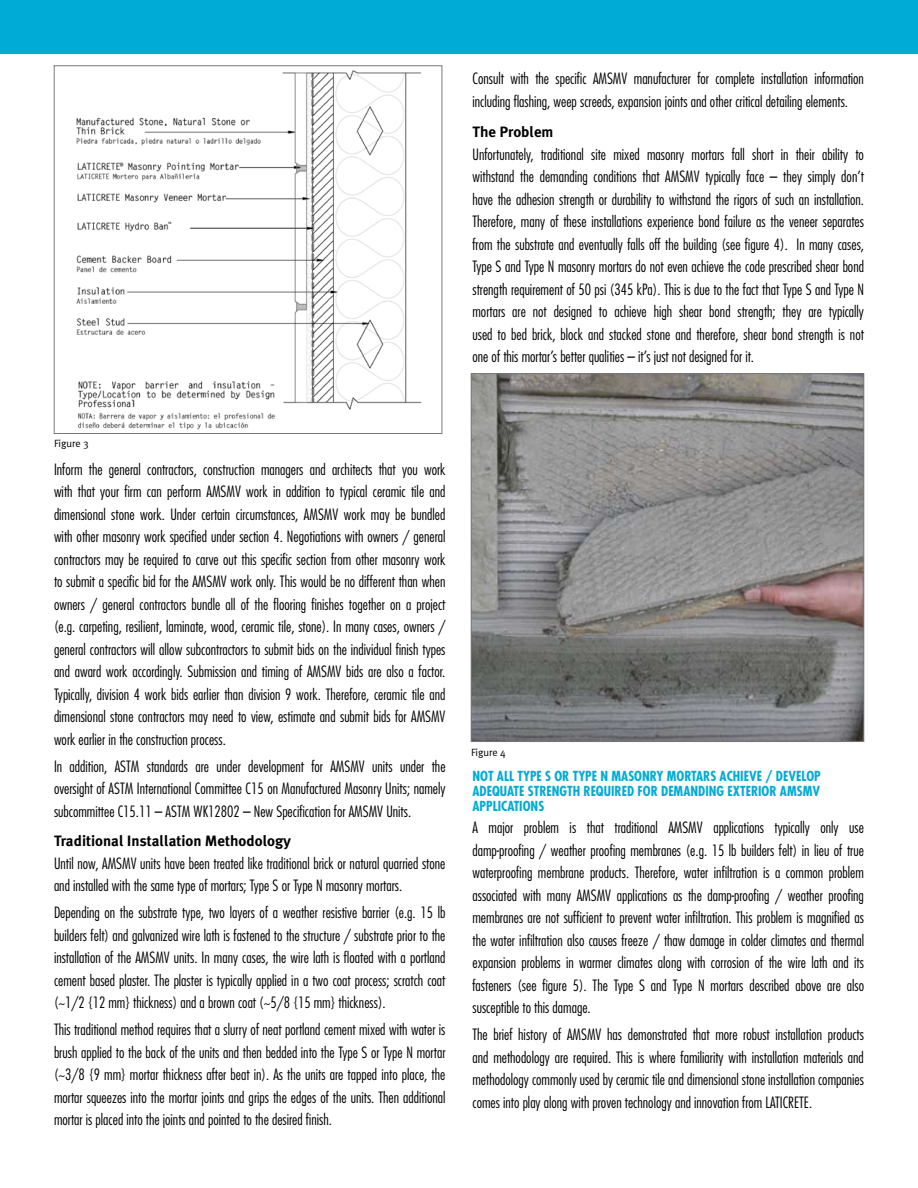
<style>
.page{position:relative;width:918px;height:1188px;background:#fff}
.page>*{position:absolute;margin:0;border:0;box-sizing:border-box;transform-origin:0 0}
.t1{font:300 condensed 15.15px/22.5px "Futura";color:#000;text-align:justify}
.t2{font:700 15px "Meta Plus";color:#000}
.t3{font:700 condensed 13.5px "Futura";color:#00acd5}
.t4{font:10.5px "Meta Plus Normal";letter-spacing:-.005em;color:#000}
</style>
<div class="page">
<div style="left:0;top:0;width:918px;height:54px;background:#00acd5"></div>
<img style="left:76px;top:70px;width:346px;height:360px">
<div style="left:54px;top:66px;width:388px;height:368px;border:1px solid #76787a"></div>
<img style="left:473px;top:376px;width:389px;height:364px">
<div style="left:471px;top:374px;width:393px;height:368px;border:1px solid #76787a"></div>
<p class="t1" style="left:473px;top:67px;width:393px">Consult with the specific AMSMV manufacturer for complete installation information including flashing, weep screeds, expansion joints and other critical detailing elements.</p>
<p class="t2" style="left:472px;top:124px;width:83px">The Problem</p>
<p class="t1" style="left:472px;top:143px;width:393px">Unfortunately, traditional site mixed masonry mortars fall short in their ability to withstand the demanding conditions that AMSMV typically face – they simply don’t have the adhesion strength or durability to withstand the rigors of such an installation.<br>Therefore, many of these installations experience bond failure as the veneer separates from the substrate and eventually falls off the building (see figure 4). In many cases, Type S and Type N masonry mortars do not even achieve the code prescribed shear bond strength requirement of 50 psi (345 kPa). This is due to the fact that Type S and Type N mortars are not designed to achieve high shear bond strength; they are typically used to bed brick, block and stacked stone and therefore, shear bond strength is not one of this mortar’s better qualities – it’s just not designed for it.</p>
<p class="t4" style="left:54px;top:438px;width:36px">Figure 3</p>
<p class="t1" style="left:54px;top:458px;width:393px">Inform the general contractors, construction managers and architects that you work with that your firm can perform AMSMV work in addition to typical ceramic tile and dimensional stone work. Under certain circumstances, AMSMV work may be bundled with other masonry work specified under section 4. Negotiations with owners / general contractors may be required to carve out this specific section from other masonry work to submit a specific bid for the AMSMV work only. This would be no different than when owners / general contractors bundle all of the flooring finishes together on a project (e.g. carpeting, resilient, laminate, wood, ceramic tile, stone). In many cases, owners / general contractors will allow subcontractors to submit bids on the individual finish types and award work accordingly. Submission and timing of AMSMV bids are also a factor.<br>Typically, division 4 work bids earlier than division 9 work. Therefore, ceramic tile and dimensional stone contractors may need to view, estimate and submit bids for AMSMV work earlier in the construction process.</p>
<p class="t1" style="left:54px;top:755px;width:393px">In addition, ASTM standards are under development for AMSMV units under the oversight of ASTM International Committee C15 on Manufactured Masonry Units; namely subcommittee C15.11 – ASTM WK12802 – New Specification for AMSMV Units.</p>
<p class="t2" style="left:54px;top:832px;width:238px">Traditional Installation Methodology</p>
<p class="t1" style="left:54px;top:852px;width:393px">Until now, AMSMV units have been treated like traditional brick or natural quarried stone and installed with the same type of mortars; Type S or Type N masonry mortars.</p>
<p class="t1" style="left:54px;top:901px;width:393px">Depending on the substrate type, two layers of a weather resistive barrier (e.g. 15 lb builders felt) and galvanized wire lath is fastened to the structure / substrate prior to the installation of the AMSMV units. In many cases, the wire lath is floated with a portland cement based plaster. The plaster is typically applied in a two coat process; scratch coat (~1/2 {12 mm} thickness) and a brown coat (~5/8 {15 mm} thickness).</p>
<p class="t1" style="left:54px;top:1018px;width:393px">This traditional method requires that a slurry of neat portland cement mixed with water is brush applied to the back of the units and then bedded into the Type S or Type N mortar (~3/8 {9 mm} mortar thickness after beat in). As the units are tapped into place, the mortar squeezes into the mortar joints and grips the edges of the units. Then additional mortar is placed into the joints and pointed to the desired finish.</p>
<p class="t4" style="left:471px;top:746px;width:36px">Figure 4</p>
<p class="t3" style="left:472px;top:768px;width:220px">NOT ALL TYPE S OR TYPE N MASONRY MORTAR</p>
<p class="t3" style="left:710px;top:768px;width:37px">S ACHIEVE</p>
<p class="t3" style="left:765px;top:768px;width:18px">/ DEVEL</p>
<p class="t3" style="left:806px;top:768px;width:15px">OP</p>
<p class="t3" style="left:472px;top:783px;width:146px">ADEQUATE STRENGTH REQUIRED</p>
<p class="t3" style="left:638px;top:783px;width:32px">FOR DEMA</p>
<p class="t3" style="left:691px;top:783px;width:131px">NDI NG EXTERIOR AMSMV</p>
<p class="t3" style="left:472px;top:798px;width:7px">APPLICATI</p>
<p class="t3" style="left:523px;top:798px;width:23px">ONS</p>
<p class="t1" style="left:472px;top:817px;width:393px">A major problem is that traditional AMSMV applications typically only use damp-proofing / weather proofing membranes (e.g. 15 lb builders felt) in lieu of true waterproofing membrane products. Therefore, water infiltration is a common problem associated with many AMSMV applications as the damp-proofing / weather proofing membranes are not sufficient to prevent water infiltration. This problem is magnified as the water infiltration also causes freeze / thaw damage in colder climates and thermal expansion problems in warmer climates along with corrosion of the wire lath and its fasteners (see figure 5). The Type S and Type N mortars described above are also susceptible to this damage.</p>
<p class="t1" style="left:472px;top:1024px;width:393px">The brief history of AMSMV has demonstrated that more robust installation products and methodology are required. This is where familiarity with installation materials and methodology commonly used by ceramic tile and dimensional stone installation companies comes into play along with proven technology and innovation from LATICRETE.</p>
</div>
